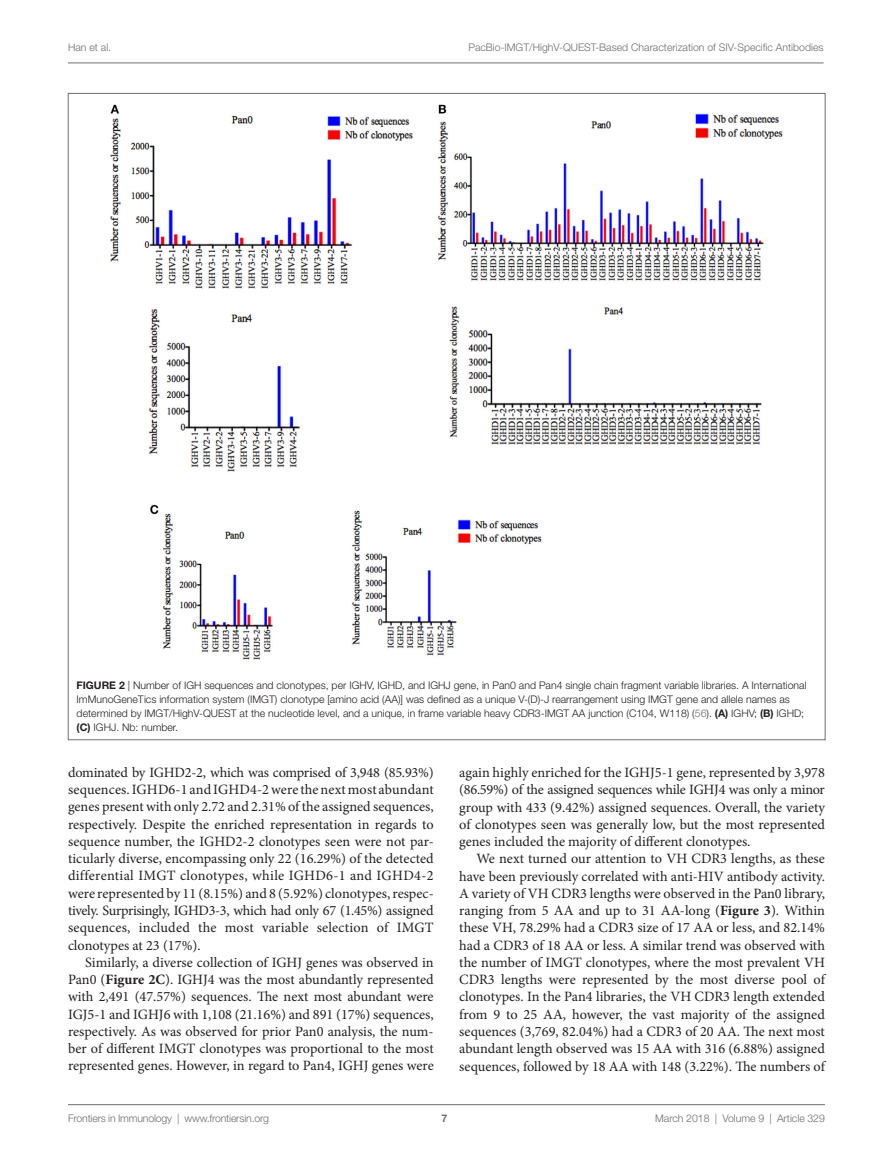
<style>
.page{position:relative;width:893px;height:1170px;background:#fff}
.page>*{position:absolute;margin:0;border:0;box-sizing:border-box;transform-origin:0 0}
.t1{font:14.25px/17.2px "Minion Pro";color:#231f20;text-align:justify}
.t2{font:300 10.5px/14.2px "Helvetica Neue LT Std";color:#231f20}
.t3{font:300 10.5px "Helvetica Neue LT Std";color:#6c6d70}
.t4{font:700 10.5px "Helvetica Neue LT Std";color:#6c6d70}
.s1{font-weight:700}
.s2{color:#6c6d70}
</style>
<div class="page">
<img style="left:110px;top:105px;width:673px;height:555px">
<hr style="left:68px;top:1104px;width:757px;height:1px;background:#6c6d70">
<hr style="left:68px;top:63px;width:755px;height:1px;background:#6c6d70">
<p class="t3" style="left:68px;top:41px;width:45px">Han et al.</p>
<p class="t3" style="left:468px;top:41px;width:357px">PacBio-IMGT/HighV-QUEST-Based Characterization of SIV-Specific Antibodies</p>
<p class="t2" style="left:77px;top:677px;width:731px"><span class="s1">FIGURE 2</span> | Number of IGH sequences and clonotypes, per IGHV, IGHD, and IGHJ gene, in Pan0 and Pan4 single chain fragment variable libraries. A International ImMunoGeneTics information system (IMGT) clonotype [amino acid (AA)] was defined as a unique V-(D)-J rearrangement using IMGT gene and allele names as determined by IMGT/HighV-QUEST at the nucleotide level, and a unique, in frame variable heavy CDR3-IMGT AA junction (C104, W118) (<span class="s2">56</span>). <span class="s1">(A)</span> IGHV; <span class="s1">(B)</span> IGHD; <span class="s1">(C)</span> IGHJ. Nb: number.</p>
<p class="t1" style="left:68px;top:763px;width:367px">dominated by IGHD2-2, which was comprised of 3,948 (85.93%) sequences. IGHD6-1 and IGHD4-2 were the next most abundant genes present with only 2.72 and 2.31% of the assigned sequences, respectively. Despite the enriched representation in regards to sequence number, the IGHD2-2 clonotypes seen were not par&shy;ticularly diverse, encompassing only 22 (16.29%) of the detected differential IMGT clonotypes, while IGHD6-1 and IGHD4-2 were represented by 11 (8.15%) and 8 (5.92%) clonotypes, respec&shy;tively. Surprisingly, IGHD3-3, which had only 67 (1.45%) assigned sequences, included the most variable selection of IMGT clonotypes at 23 (17%).</p>
<p class="t1" style="left:68px;top:953px;width:367px;text-indent:17px">Similarly, a diverse collection of IGHJ genes was observed in Pan0 (<span class="s1">Figure 2C</span>). IGHJ4 was the most abundantly represented with 2,491 (47.57%) sequences. The next most abundant were IGJ5-1 and IGHJ6 with 1,108 (21.16%) and 891 (17%) sequences, respectively. As was observed for prior Pan0 analysis, the num&shy;ber of different IMGT clonotypes was proportional to the most represented genes. However, in regard to Pan4, IGHJ genes were</p>
<p class="t1" style="left:459px;top:763px;width:367px">again highly enriched for the IGHJ5-1 gene, represented by 3,978 (86.59%) of the assigned sequences while IGHJ4 was only a minor group with 433 (9.42%) assigned sequences. Overall, the variety of clonotypes seen was generally low, but the most represented genes included the majority of different clonotypes.</p>
<p class="t1" style="left:459px;top:850px;width:367px;text-indent:17px">We next turned our attention to VH CDR3 lengths, as these have been previously correlated with anti-HIV antibody activity.<br>A variety of VH CDR3 lengths were observed in the Pan0 library, ranging from 5 AA and up to 31 AA-long (<span class="s1">Figure 3</span>). Within these VH, 78.29% had a CDR3 size of 17 AA or less, and 82.14% had a CDR3 of 18 AA or less. A similar trend was observed with the number of IMGT clonotypes, where the most prevalent VH CDR3 lengths were represented by the most diverse pool of clonotypes. In the Pan4 libraries, the VH CDR3 length extended from 9 to 25 AA, however, the vast majority of the assigned sequences (3,769, 82.04%) had a CDR3 of 20 AA. The next most abundant length observed was 15 AA with 316 (6.88%) assigned sequences, followed by 18 AA with 148 (3.22%). The numbers of</p>
<p class="t3" style="left:68px;top:1111px;width:203px">Frontiers in Immunology | www.frontiersin.org</p>
<p class="t3" style="left:655px;top:1111px;width:171px">March 2018 | Volume 9 | Article 329</p>
<p class="t4" style="left:441px;top:1111px;width:7px">7</p>
</div>
